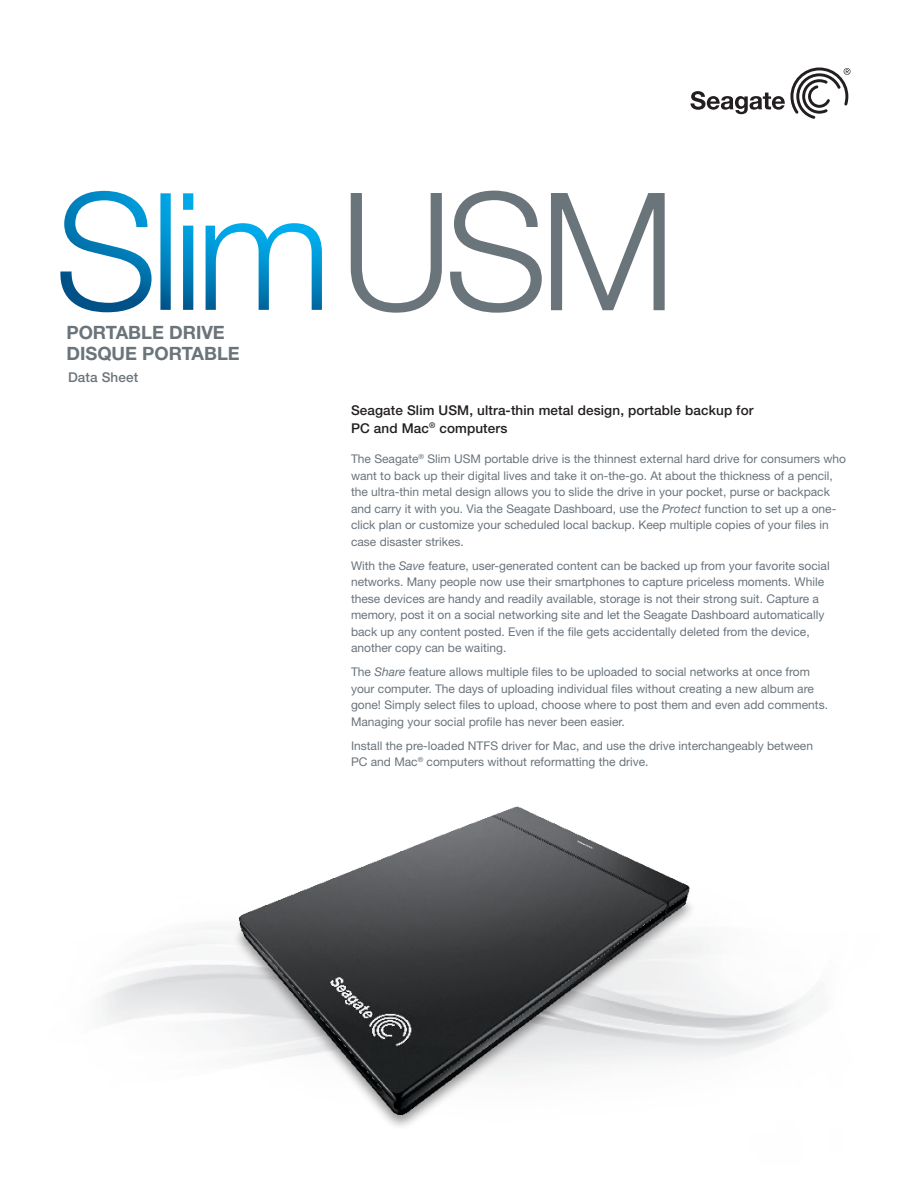
<style>
.page{position:relative;width:918px;height:1188px;background:#fff}
.page>*{position:absolute;margin:0;border:0;box-sizing:border-box;transform-origin:0 0}
.Legal_Copy{font:300 164.1px "Helvetica Neue LT Std";color:#6a747b}
.Subhead{font:700 18.3px "Helvetica Neue LT Std";color:#6a747b}
.t1{font:13.8px/16.5px "Helvetica Neue LT Std";letter-spacing:-.04em;color:#636366}
.Body_Copy_Subhead{font:500 13.5px/18px "Helvetica Neue LT Std";letter-spacing:.01em;color:#231f20}
.Body_Copy_Subhead-2{font:500 13.5px "Helvetica Neue LT Std";letter-spacing:.01em;color:#6a747b}
.Body_Copy{font:12px/16.5px "Helvetica Neue LT Std";color:#6a747b}
.s1{font-style:italic}
</style>
<div class="page">
<img style="left:210px;top:806px;width:501px;height:323px">
<svg style="left:60px;top:190px;width:262px;height:123px"></svg>
<svg style="left:690px;top:67px;width:161px;height:52px"></svg>
<p class="Subhead" style="left:66px;top:321px;width:160px">PORTABLE DRIVE</p>
<p class="Subhead" style="left:66px;top:342px;width:175px">DISQUE PORTABLE</p>
<p class="t1" style="left:62px;top:324px;width:119px">PORTABLE DRIVE<br>DISQUE PORTABLE</p>
<p class="Body_Copy_Subhead-2" style="left:68px;top:369px;width:72px">Data Sheet</p>
<p class="Legal_Copy" style="left:340px;top:152px;width:338px">USM</p>
<p class="Body_Copy_Subhead" style="left:351px;top:401px;width:404px">Seagate Slim USM, ultra-thin metal design, portable backup for<br>PC and Mac<sup>®</sup> computers</p>
<p class="Body_Copy" style="left:351px;top:451px;width:497px">The Seagate<sup>®</sup> Slim USM portable drive is the thinnest external hard drive for consumers who want to back up their digital lives and take it on-the-go. At about the thickness of a pencil, the ultra-thin metal design allows you to slide the drive in your pocket, purse or backpack and carry it with you. Via the Seagate Dashboard, use the <span class="s1">Protect</span> function to set up a one&shy;click plan or customize your scheduled local backup. Keep multiple copies of your files in case disaster strikes.</p>
<p class="Body_Copy" style="left:351px;top:557px;width:480px">With the <span class="s1">Save</span> feature, user-generated content can be backed up from your favorite social networks. Many people now use their smartphones to capture priceless moments. While these devices are handy and readily available, storage is not their strong suit. Capture a memory, post it on a social networking site and let the Seagate Dashboard automatically back up any content posted. Even if the file gets accidentally deleted from the device, another copy can be waiting.</p>
<p class="Body_Copy" style="left:351px;top:664px;width:479px">The <span class="s1">Share</span> feature allows multiple files to be uploaded to social networks at once from your computer. The days of uploading individual files without creating a new album are gone! Simply select files to upload, choose where to post them and even add comments.<br>Managing your social profile has never been easier.</p>
<p class="Body_Copy" style="left:351px;top:737px;width:464px">Install the pre-loaded NTFS driver for Mac, and use the drive interchangeably between<br>PC and Mac<sup>®</sup> computers without reformatting the drive.</p>
</div>
